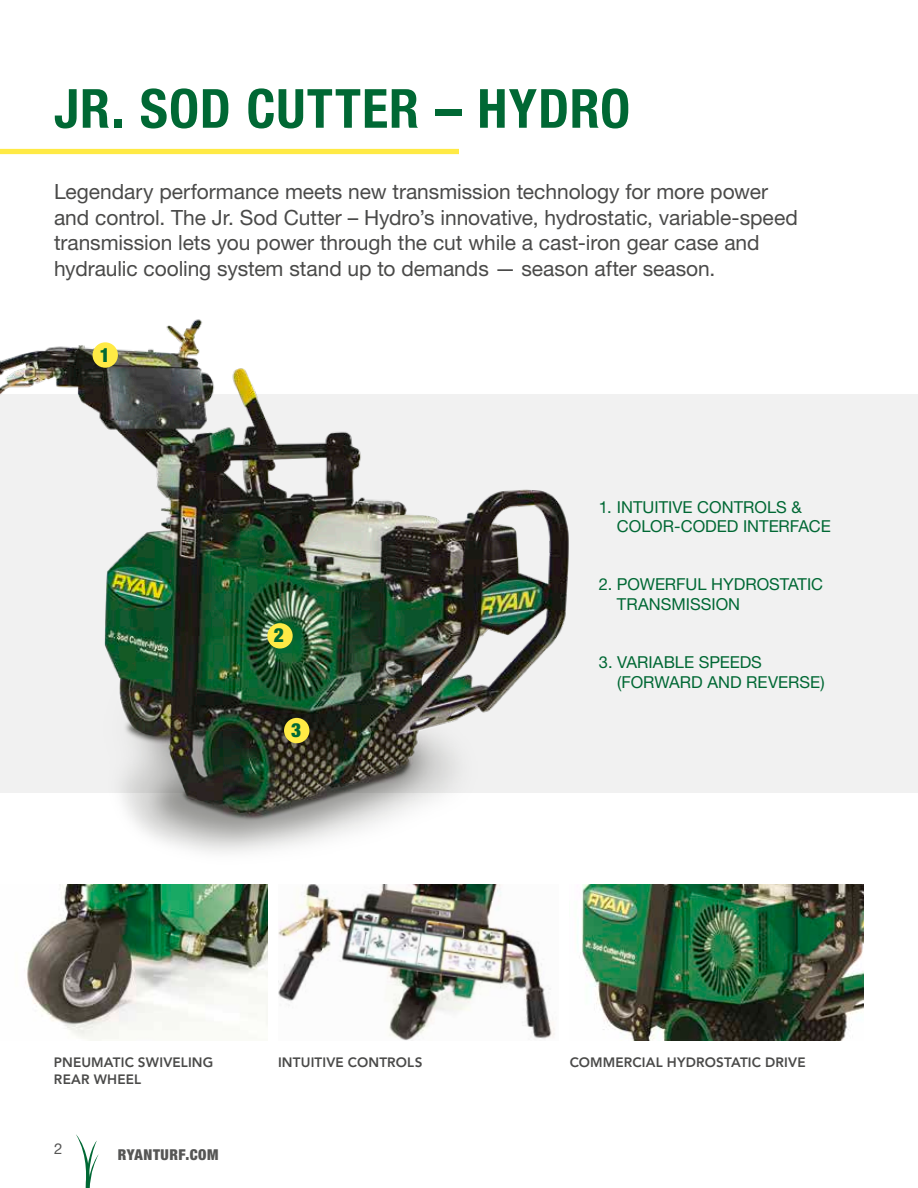
<style>
.page{position:relative;width:918px;height:1188px;background:#fff}
.page>*{position:absolute;margin:0;border:0;box-sizing:border-box;transform-origin:0 0}
.t1{font:700 condensed 54px "Helvetica Neue LT Pro";letter-spacing:.02em;color:#006834}
.t2{font:21px/25.5px "Helvetica Neue LT Pro";letter-spacing:-.005em;color:#4a4a49}
.t3{font:900 condensed 19.5px "Helvetica Neue LT Pro";color:#006834}
.t4{font:16.5px/19.5px "Helvetica Neue LT Pro";color:#006834}
.t5{font:900 condensed 15px "Helvetica Neue LT Pro";letter-spacing:.035em;color:#565655}
.t6{font:15px "Helvetica Neue LT Pro";color:#565655}
.t7{font:800 13.5px "Avenir LT Std";letter-spacing:.01em;color:#4a4a49}
</style>
<div class="page">
<div style="left:0;top:395px;width:918px;height:398px;background:#f1f1f1"></div>
<img style="left:0;top:319px;width:676px;height:574px">
<img style="left:278px;top:885px;width:281px;height:155px">
<img style="left:570px;top:885px;width:294px;height:155px">
<svg style="left:76px;top:1134px;width:23px;height:54px"></svg>
<div style="left:0;top:149px;width:459px;height:5px;background:#ffea45"></div>
<div style="left:93px;top:342px;width:25px;height:26px;background:#ffea45;border-radius:50%"></div>
<div style="left:267px;top:623px;width:26px;height:26px;background:#ffea45;border-radius:50%"></div>
<div style="left:284px;top:718px;width:25px;height:25px;background:#ffea45;border-radius:50%"></div>
<img style="left:0;top:885px;width:267px;height:155px">
<h1 class="t1" style="left:54px;top:76px;width:578px">JR. SOD CUTTER – HYDRO</h1>
<p class="t2" style="left:54px;top:179px;width:745px">Legendary performance meets new transmission technology for more power and control. The Jr. Sod Cutter – Hydro’s innovative, hydrostatic, variable-speed transmission lets you power through the cut while a cast-iron gear case and hydraulic cooling system stand up to demands — season after season.</p>
<p class="t3" style="left:100px;top:344px;width:12px">1</p>
<p class="t3" style="left:274px;top:624px;width:12px">2</p>
<p class="t3" style="left:291px;top:719px;width:12px">3</p>
<p class="t7" style="left:54px;top:1055px;width:161px">PNEUMATIC SWIVELING</p>
<p class="t7" style="left:278px;top:1055px;width:146px">INTUITIVE CONTROLS</p>
<p class="t7" style="left:54px;top:1071px;width:89px">REAR WHEEL</p>
<p class="t6" style="left:54px;top:1140px;width:10px">2</p>
<p class="t5" style="left:118px;top:1145px;width:102px">RYANTURF.COM</p>
<p class="t4" style="left:617px;top:496px;width:215px;text-indent:-18px">1. INTUITIVE CONTROLS &amp;<br>COLOR-CODED INTERFACE</p>
<p class="t4" style="left:617px;top:574px;width:208px;text-indent:-18px">2. POWERFUL HYDROSTATIC<br>TRANSMISSION</p>
<p class="t4" style="left:617px;top:652px;width:209px;text-indent:-18px">3. VARIABLE SPEEDS (FORWARD AND REVERSE)</p>
<p class="t7" style="left:570px;top:1055px;width:237px">COMMERCIAL HYDROSTATIC DRIVE</p>
</div>
